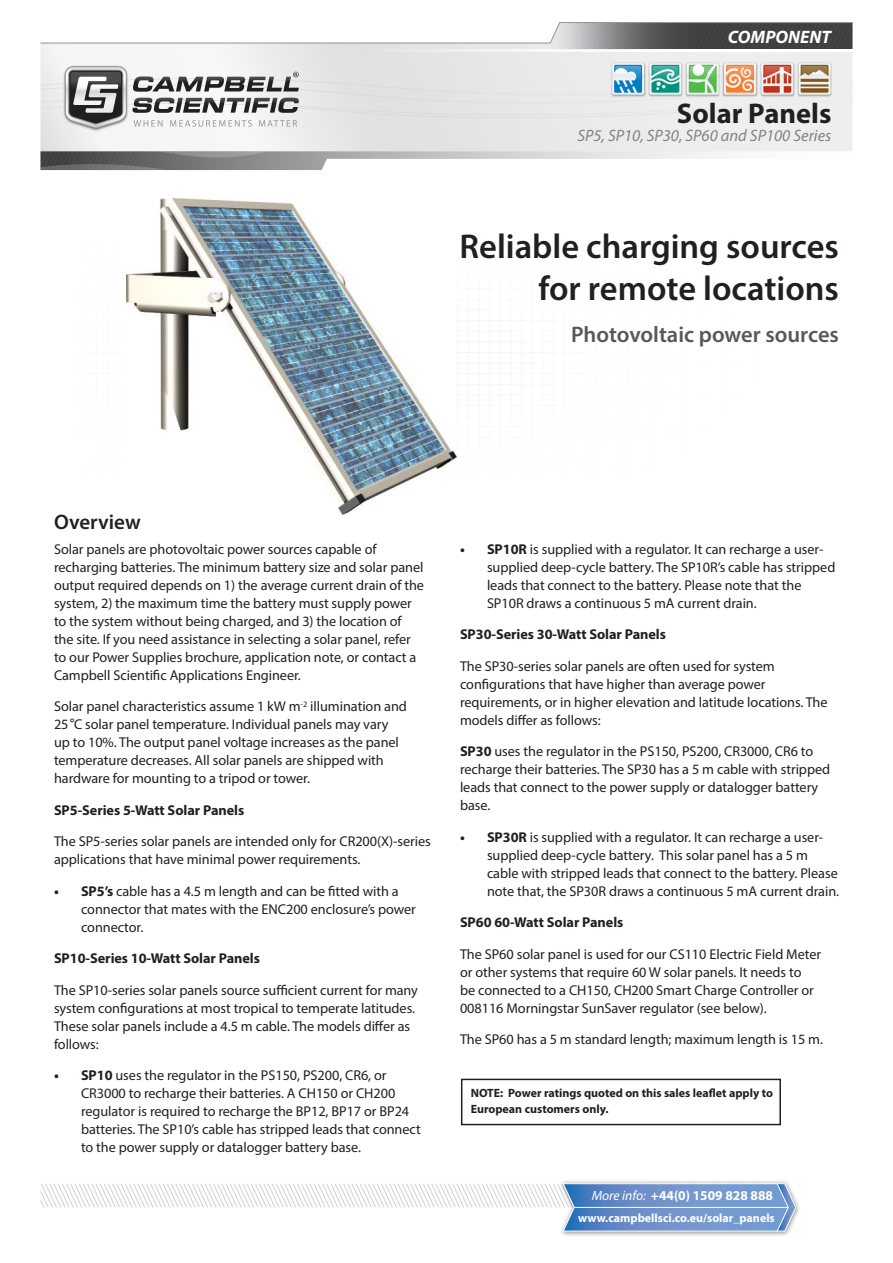
<style>
.page{position:relative;width:893px;height:1263px;background:#fff}
.page>*{position:absolute;margin:0;border:0;box-sizing:border-box;transform-origin:0 0}
.t1{font:600 34.5px "Myriad Pro";color:#231f20}
.t2{font:700 28.5px "Myriad Pro";color:#231f20}
.t3{font:600 22.5px "Myriad Pro";color:#57585a}
.t4{font:600 21px "Myriad Pro";color:#231f20}
.t5{font:italic 700 18px "Myriad Pro";color:#fff}
.t6{font:italic 16.5px "Myriad Pro";color:#808285}
.body1{font:14.25px/18px "Myriad Pro";letter-spacing:-.005em;color:#231f20}
.body1-2{font:700 14.25px "Myriad Pro";letter-spacing:-.005em;color:#231f20}
.actions{font:700 13.5px "Myriad Pro";color:#fff}
.bullets1{font:700 12px "Myriad Pro";color:#231f20}
.actions-2{font:700 12px "Myriad Pro";color:#fff}
.s1{font-family:"Arial";font-style:italic}
.s2{font-weight:700}
.s3{font-weight:400;font-style:italic}
</style>
<div class="page">
<svg style="left:40px;top:50px;width:812px;height:101px"></svg>
<img style="left:62px;top:129px;width:68px;height:3px">
<svg style="left:40px;top:151px;width:705px;height:19px"></svg>
<svg style="left:351px;top:50px;width:501px;height:1px"></svg>
<svg style="left:40px;top:22px;width:813px;height:28px"></svg>
<img style="left:561px;top:1181px;width:238px;height:55px">
<svg style="left:41px;top:1182px;width:756px;height:50px"></svg>
<hr style="left:574px;top:1207px;width:214px;height:1px;background:#fff">
<img style="left:126px;top:198px;width:330px;height:316px">
<div style="left:461px;top:1079px;width:320px;height:46px;border:2px solid #231f20"></div>
<img style="left:609px;top:60px;width:225px;height:3px">
<svg style="left:40px;top:63px;width:812px;height:66px"></svg>
<p class="t5" style="left:728px;top:25px;width:105px">COMPONENT</p>
<p class="t2" style="left:677px;top:95px;width:156px">Solar Panels</p>
<p class="t6" style="left:577px;top:125px;width:255px">SP5, SP10, SP30, SP60 and SP100 Series</p>
<p class="t1" style="left:459px;top:225px;width:381px">Reliable charging sources</p>
<p class="t1" style="left:538px;top:266px;width:302px">for remote locations</p>
<p class="t3" style="left:571px;top:320px;width:269px">Photovoltaic power sources</p>
<p class="t4" style="left:54px;top:508px;width:88px">Overview</p>
<p class="body1" style="left:54px;top:540px;width:372px">Solar panels are photovoltaic power sources capable of recharging batteries. The minimum battery size and solar panel output required depends on 1) the average current drain of the system, 2) the maximum time the battery must supply power to the system without being charged, and 3) the location of the site. If you need assistance in selecting a solar panel, refer to our Power Supplies brochure, application note, or contact a Campbell Scientific Applications Engineer.</p>
<p class="body1" style="left:54px;top:697px;width:354px">Solar panel characteristics assume 1 kW m<sup>-2</sup> illumination and 25<span class="s1">°</span>C solar panel temperature. Individual panels may vary up to 10%. The output panel voltage increases as the panel temperature decreases. All solar panels are shipped with hardware for mounting to a tripod or tower.</p>
<p class="body1-2" style="left:54px;top:801px;width:192px">SP5-Series 5-Watt Solar Panels</p>
<p class="body1" style="left:54px;top:832px;width:378px">The SP5-series solar panels are intended only for CR200(X)-series applications that have minimal power requirements.</p>
<p class="body1" style="left:81px;top:882px;width:336px;text-indent:-27px"><span class="s2">• SP5’s</span> cable has a 4.5 m length and can be fitted with a connector that mates with the ENC200 enclosure’s power connector.</p>
<p class="body1-2" style="left:54px;top:949px;width:207px">SP10-Series 10-Watt Solar Panels</p>
<p class="body1" style="left:54px;top:981px;width:365px">The SP10-series solar panels source sufficient current for many system configurations at most tropical to temperate latitudes.<br>These solar panels include a 4.5 m cable. The models differ as follows:</p>
<p class="body1" style="left:81px;top:1066px;width:341px;text-indent:-27px"><span class="s2">• SP10</span> uses the regulator in the PS150, PS200, CR6, or CR3000 to recharge their batteries. A CH150 or CH200 regulator is required to recharge the BP12, BP17 or BP24 batteries. The SP10’s cable has stripped leads that connect to the power supply or datalogger battery base.</p>
<p class="body1" style="left:487px;top:540px;width:350px;text-indent:-27px"><span class="s2">• SP10R</span> is supplied with a regulator. It can recharge a user&shy;supplied deep-cycle battery. The SP10R’s cable has stripped leads that connect to the battery. Please note that the SP10R draws a continuous 5 mA current drain.</p>
<p class="body1-2" style="left:460px;top:625px;width:207px">SP30-Series 30-Watt Solar Panels</p>
<p class="body1" style="left:460px;top:657px;width:369px">The SP30-series solar panels are often used for system configurations that have higher than average power requirements, or in higher elevation and latitude locations. The models differ as follows:</p>
<p class="body1" style="left:460px;top:742px;width:372px"><span class="s2">SP30</span> uses the regulator in the PS150, PS200, CR3000, CR6 to recharge their batteries. The SP30 has a 5 m cable with stripped leads that connect to the power supply or datalogger battery base.</p>
<p class="body1" style="left:487px;top:828px;width:354px;text-indent:-27px"><span class="s2">• SP30R</span> is supplied with a regulator. It can recharge a user&shy;supplied deep-cycle battery. This solar panel has a 5 m cable with stripped leads that connect to the battery. Please note that, the SP30R draws a continuous 5 mA current drain.</p>
<p class="body1-2" style="left:460px;top:913px;width:165px">SP60 60-Watt Solar Panels</p>
<p class="body1" style="left:460px;top:945px;width:363px">The SP60 solar panel is used for our CS110 Electric Field Meter or other systems that require 60 W solar panels. It needs to<br>be connected to a CH150, CH200 Smart Charge Controller or 008116 Morningstar SunSaver regulator (see below).</p>
<p class="body1" style="left:460px;top:1030px;width:364px">The SP60 has a 5 m standard length; maximum length is 15 m.</p>
<p class="bullets1" style="left:471px;top:1084px;width:304px">NOTE: Power ratings quoted on this sales leaflet apply to</p>
<p class="bullets1" style="left:471px;top:1101px;width:139px">European customers only.</p>
<p class="actions" style="left:592px;top:1186px;width:183px"><span class="s3">More info:</span> +44(0) 1509 828 888</p>
<p class="actions-2" style="left:578px;top:1210px;width:198px">www.campbellsci.co.eu/solar_panels</p>
</div>
